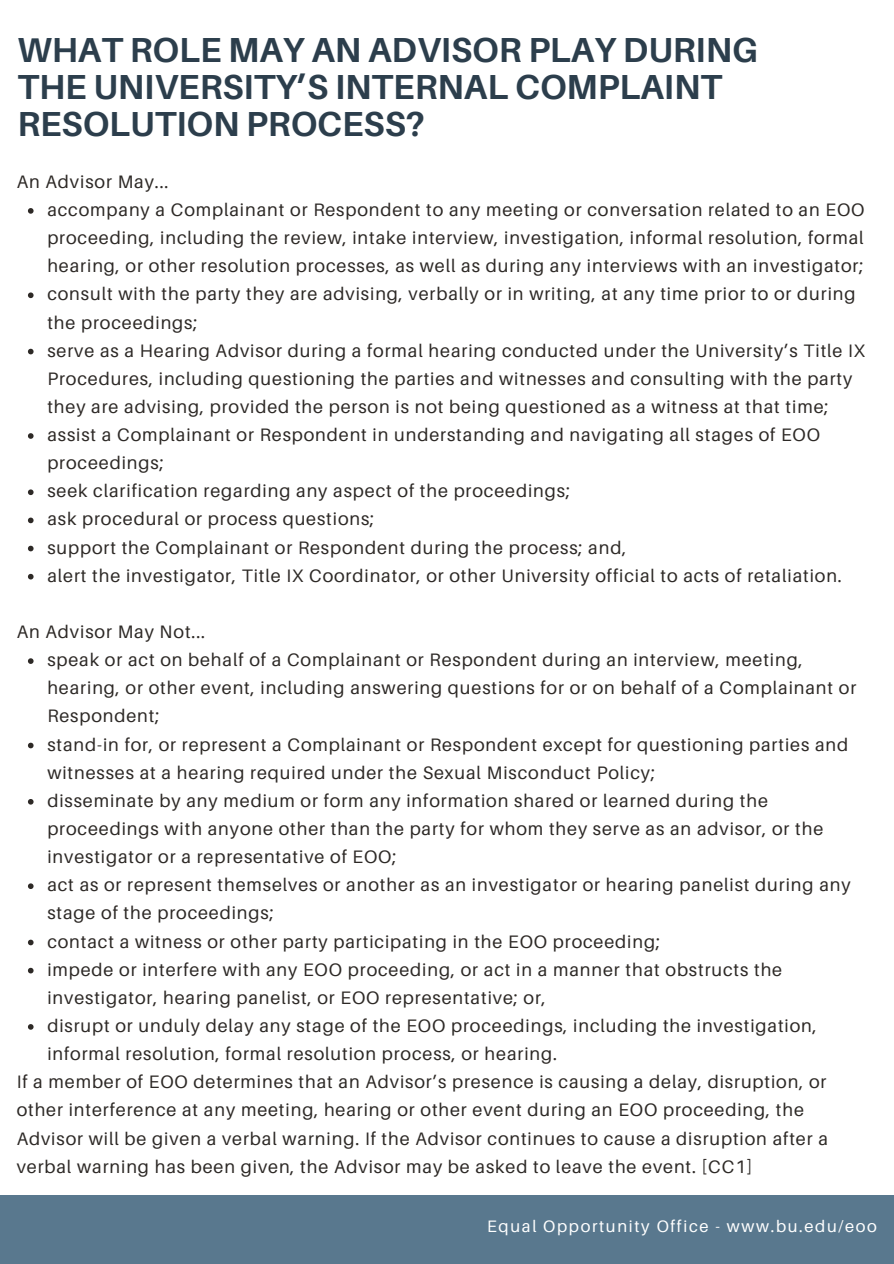
<style>
.page{position:relative;width:894px;height:1264px;background:#fff}
.page>*{position:absolute;margin:0;border:0;box-sizing:border-box;transform-origin:0 0}
.t1{font:700 34.8px/37.2px "Aileron";color:#2c3e4c}
.t2{font:18px/28.2px "Aileron";letter-spacing:.05em;color:#2d2926}
.t3{font:16.5px "Aileron";letter-spacing:.1em;color:#fff}
</style>
<div class="page">
<svg style="left:28px;top:208px;width:6px;height:6px"></svg>
<svg style="left:28px;top:292px;width:6px;height:6px"></svg>
<svg style="left:28px;top:349px;width:6px;height:5px"></svg>
<svg style="left:28px;top:433px;width:6px;height:6px"></svg>
<svg style="left:28px;top:489px;width:6px;height:6px"></svg>
<svg style="left:28px;top:517px;width:6px;height:6px"></svg>
<svg style="left:28px;top:545px;width:6px;height:6px"></svg>
<svg style="left:28px;top:574px;width:6px;height:5px"></svg>
<svg style="left:28px;top:658px;width:6px;height:6px"></svg>
<svg style="left:28px;top:742px;width:6px;height:6px"></svg>
<svg style="left:28px;top:799px;width:6px;height:5px"></svg>
<svg style="left:28px;top:883px;width:6px;height:6px"></svg>
<svg style="left:28px;top:939px;width:6px;height:6px"></svg>
<svg style="left:28px;top:967px;width:6px;height:6px"></svg>
<svg style="left:28px;top:1024px;width:6px;height:5px"></svg>
<div style="left:0;top:1195px;width:893px;height:68px;background:#59788e"></div>
<p class="t1" style="left:17px;top:31px;width:741px">WHAT ROLE MAY AN ADVISOR PLAY DURING<br>THE UNIVERSITY’S INTERNAL COMPLAINT<br>RESOLUTION PROCESS?</p>
<h1 class="t2" style="left:17px;top:167px;width:153px">An Advisor May...</h1>
<p class="t2" style="left:47px;top:195px;width:818px;text-align:justify">accompany a Complainant or Respondent to any meeting or conversation related to an EOO proceeding, including the review, intake interview, investigation, informal resolution, formal hearing, or other resolution processes, as well as during any interviews with an investigator;</p>
<p class="t2" style="left:47px;top:279px;width:809px">consult with the party they are advising, verbally or in writing, at any time prior to or during the proceedings;</p>
<p class="t2" style="left:47px;top:336px;width:819px">serve as a Hearing Advisor during a formal hearing conducted under the University’s Title IX<br>Procedures, including questioning the parties and witnesses and consulting with the party they are advising, provided the person is not being questioned as a witness at that time;</p>
<p class="t2" style="left:47px;top:420px;width:774px">assist a Complainant or Respondent in understanding and navigating all stages of EOO proceedings;</p>
<p class="t2" style="left:47px;top:476px;width:524px">seek clarification regarding any aspect of the proceedings;</p>
<p class="t2" style="left:47px;top:504px;width:328px">ask procedural or process questions;</p>
<p class="t2" style="left:47px;top:533px;width:580px">support the Complainant or Respondent during the process; and,</p>
<p class="t2" style="left:47px;top:561px;width:795px">alert the investigator, Title IX Coordinator, or other University official to acts of retaliation.</p>
<p class="t2" style="left:17px;top:617px;width:190px">An Advisor May Not...</p>
<p class="t2" style="left:47px;top:645px;width:810px">speak or act on behalf of a Complainant or Respondent during an interview, meeting, hearing, or other event, including answering questions for or on behalf of a Complainant or<br>Respondent;</p>
<p class="t2" style="left:47px;top:729px;width:802px">stand-in for, or represent a Complainant or Respondent except for questioning parties and witnesses at a hearing required under the Sexual Misconduct Policy;</p>
<p class="t2" style="left:47px;top:786px;width:777px">disseminate by any medium or form any information shared or learned during the proceedings with anyone other than the party for whom they serve as an advisor, or the investigator or a representative of EOO;</p>
<p class="t2" style="left:47px;top:870px;width:804px">act as or represent themselves or another as an investigator or hearing panelist during any stage of the proceedings;</p>
<p class="t2" style="left:47px;top:926px;width:614px">contact a witness or other party participating in the EOO proceeding;</p>
<p class="t2" style="left:47px;top:954px;width:736px">impede or interfere with any EOO proceeding, or act in a manner that obstructs the investigator, hearing panelist, or EOO representative; or,</p>
<p class="t2" style="left:47px;top:1011px;width:770px">disrupt or unduly delay any stage of the EOO proceedings, including the investigation, informal resolution, formal resolution process, or hearing.</p>
<p class="t2" style="left:17px;top:1067px;width:812px">If a member of EOO determines that an Advisor’s presence is causing a delay, disruption, or other interference at any meeting, hearing or other event during an EOO proceeding, the Advisor will be given a verbal warning. If the Advisor continues to cause a disruption after a verbal warning has been given, the Advisor may be asked to leave the event. [CC1]</p>
<p class="t3" style="left:487px;top:1215px;width:391px">Equal Opportunity Office - www.bu.edu/eoo</p>
</div>
